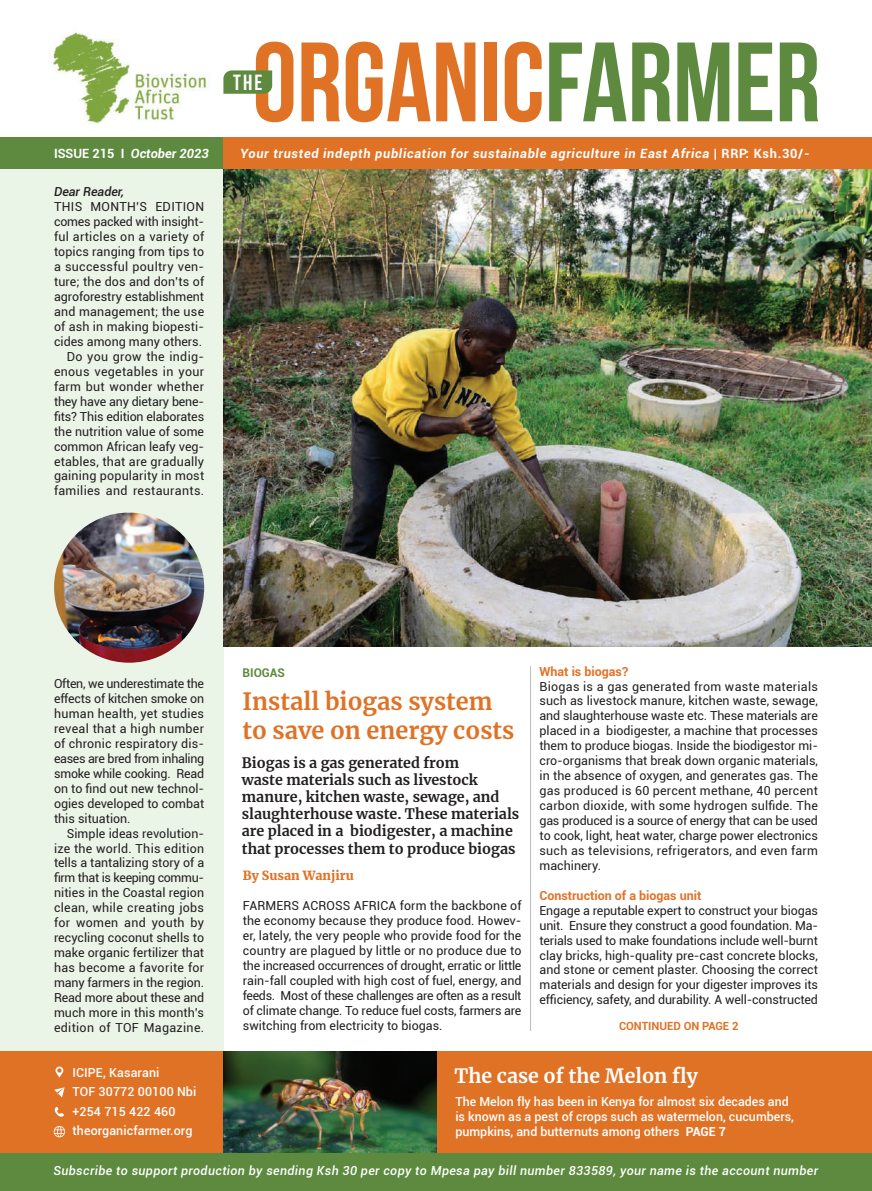
<style>
.page{position:relative;width:872px;height:1191px;background:#fff}
.page>*{position:absolute;margin:0;border:0;box-sizing:border-box;transform-origin:0 0}
.t1{font:700 112.5px "Bebas Neue";color:#e07226}
.t2{font:700 23.55px/28.2px "Merriweather";color:#e07226}
.t3{font:700 21.9px "Bebas Neue";color:#fff}
.t4{font:700 19.5px "Merriweather";color:#fff}
.t5{font:700 14.25px/17.1px "Merriweather";color:#231f20}
.t6{font:italic 700 12.75px "Roboto";letter-spacing:.055em;color:#fff}
.t7{font:italic 700 12.75px "Roboto";color:#fff}
.t8{font:12.45px/15px "Roboto";color:#231f20;text-align:justify}
.t9{font:500 12.45px/19.5px "Roboto";color:#fff}
.t10{font:italic 500 12.45px "Roboto";letter-spacing:.03em;color:#fff}
.t11{font:700 12.45px "Roboto";color:#e07226}
.t12{font:900 12.45px "Merriweather";color:#e07226}
.t13{font:italic 500 12.45px "Roboto";color:#231f20}
.t14{font:700 12px "Roboto";color:#5d8a3f}
.t15{font:700 11.25px "Roboto";color:#e07226}
.s1{color:#5d8a3f}
.s2{font-style:normal}
.s3{font-weight:700}
</style>
<div class="page">
<div style="left:0;top:169px;width:223px;height:881px;background:#eaf4e7"></div>
<div style="left:0;top:138px;width:223px;height:31px;background:#5d8a3f"></div>
<div style="left:0;top:1152px;width:872px;height:39px;background:#5d8a3f"></div>
<div style="left:223px;top:138px;width:649px;height:31px;background:#e07226"></div>
<div style="left:0;top:1051px;width:223px;height:101px;background:#e07226"></div>
<div style="left:434px;top:1051px;width:438px;height:101px;background:#e07226"></div>
<img style="left:223px;top:1051px;width:213px;height:101px">
<svg style="left:55px;top:1066px;width:8px;height:11px"></svg>
<svg style="left:54px;top:1087px;width:11px;height:10px"></svg>
<svg style="left:55px;top:1106px;width:9px;height:10px"></svg>
<svg style="left:54px;top:1126px;width:11px;height:11px"></svg>
<img style="left:50px;top:32px;width:158px;height:91px">
<svg style="left:223px;top:70px;width:49px;height:24px"></svg>
<img style="left:54px;top:512px;width:150px;height:150px;border-radius:75px">
<img style="left:223px;top:169px;width:649px;height:477px">
<hr style="left:530px;top:666px;width:1px;height:365px;background:#bcbdc0">
<h1 class="t1" style="left:252px;top:21px;width:569px">ORGANIC<span class="s1">FARMER</span></h1>
<h3 class="t3" style="left:233px;top:70px;width:31px">THE</h3>
<p class="t7" style="left:54px;top:145px;width:156px"><span class="s2">ISSUE 215 I</span> October 2023</p>
<p class="t6" style="left:240px;top:145px;width:571px">Your trusted indepth publication for sustainable agriculture in East Africa <span class="s2">| RRP: Ksh.30/-</span></p>
<p class="t13" style="left:54px;top:183px;width:71px">Dear Reader,</p>
<p class="t8" style="left:54px;top:199px;width:152px;text-align:right">THIS MONTH’S EDITION comes packed with insight&shy;ful articles on a variety of topics ranging from tips to a successful poultry ven&shy;ture; the dos and don’ts of agroforestry establishment and management; the use of ash in making biopesti&shy;cides among many others.<br>Do you grow the indig&shy;enous vegetables in your farm but wonder whether they have any dietary bene&shy;fits? This edition elaborates the nutrition value of some common African leafy veg&shy;etables, that are gradually gaining popularity in most families and restaurants.</p>
<p class="t8" style="left:54px;top:675px;width:152px">Often, we underestimate the effects of kitchen smoke on human health, yet studies reveal that a high number of chronic respiratory dis&shy;eases are bred from inhaling smoke while cooking. Read on to find out new technol&shy;ogies developed to combat this situation.</p>
<p class="t8" style="left:54px;top:825px;width:152px;text-indent:13px">Simple ideas revolution&shy;ize the world. This edition tells a tantalizing story of a firm that is keeping commu&shy;nities in the Coastal region clean, while creating jobs for women and youth by recycling coconut shells to make organic fertilizer that has become a favorite for many farmers in the region.<br>Read more about these and much more in this month’s edition of TOF Magazine.</p>
<p class="t14" style="left:242px;top:664px;width:44px">BIOGAS</p>
<h2 class="t2" style="left:242px;top:687px;width:273px">Install biogas system to save on energy costs</h2>
<p class="t5" style="left:242px;top:754px;width:279px">Biogas is a gas generated from<br>waste materials such as livestock manure, kitchen waste, sewage, and slaughterhouse waste. These materials are placed in a biodigester, a machine that processes them to produce biogas</p>
<p class="t12" style="left:243px;top:867px;width:112px">By Susan Wanjiru</p>
<p class="t8" style="left:243px;top:897px;width:280px">FARMERS ACROSS AFRICA form the backbone of the economy because they produce food. Howev&shy;er, lately, the very people who provide food for the country are plagued by little or no produce due to the increased occurrences of drought, erratic or little rain-fall coupled with high cost of fuel, energy, and feeds. Most of these challenges are often as a result of climate change. To reduce fuel costs, farmers are switching from electricity to biogas.</p>
<p class="t11" style="left:539px;top:662px;width:90px">What is biogas?</p>
<p class="t8" style="left:539px;top:678px;width:280px">Biogas is a gas generated from waste materials such as livestock manure, kitchen waste, sewage, and slaughterhouse waste etc. These materials are placed in a biodigester, a machine that processes them to produce biogas. Inside the biodigestor mi&shy;cro-organisms that break down organic materials, in the absence of oxygen, and generates gas. The gas produced is 60 percent methane, 40 percent carbon dioxide, with some hydrogen sulfide. The gas produced is a source of energy that can be used to cook, light, heat water, charge power electronics such as televisions, refrigerators, and even farm machinery.</p>
<p class="t11" style="left:539px;top:886px;width:163px">Construction of a biogas unit</p>
<p class="t8" style="left:539px;top:902px;width:280px">Engage a reputable expert to construct your biogas unit. Ensure they construct a good foundation. Ma&shy;terials used to make foundations include well-burnt clay bricks, high-quality pre-cast concrete blocks, and stone or cement plaster. Choosing the correct materials and design for your digester improves its efficiency, safety, and durability. A well-constructed</p>
<p class="t15" style="left:619px;top:1018px;width:121px">CONTINUED ON PAGE 2</p>
<h3 class="t4" style="left:454px;top:1062px;width:245px">The case of the Melon fly</h3>
<p class="t9" style="left:455px;top:1094px;width:340px;line-height:15px">The Melon fly has been in Kenya for almost six decades and is known as a pest of crops such as watermelon, cucumbers, pumpkins, and butternuts among others <span class="s3">PAGE 7</span></p>
<p class="t9" style="left:72px;top:1062px;width:125px">ICIPE, Kasarani<br>TOF 30772 00100 Nbi +254 715 422 460 theorganicfarmer.org</p>
<p class="t10" style="left:53px;top:1161px;width:766px">Subscribe to support production by sending Ksh 30 per copy to Mpesa pay bill number 833589, your name is the account number</p>
</div>
